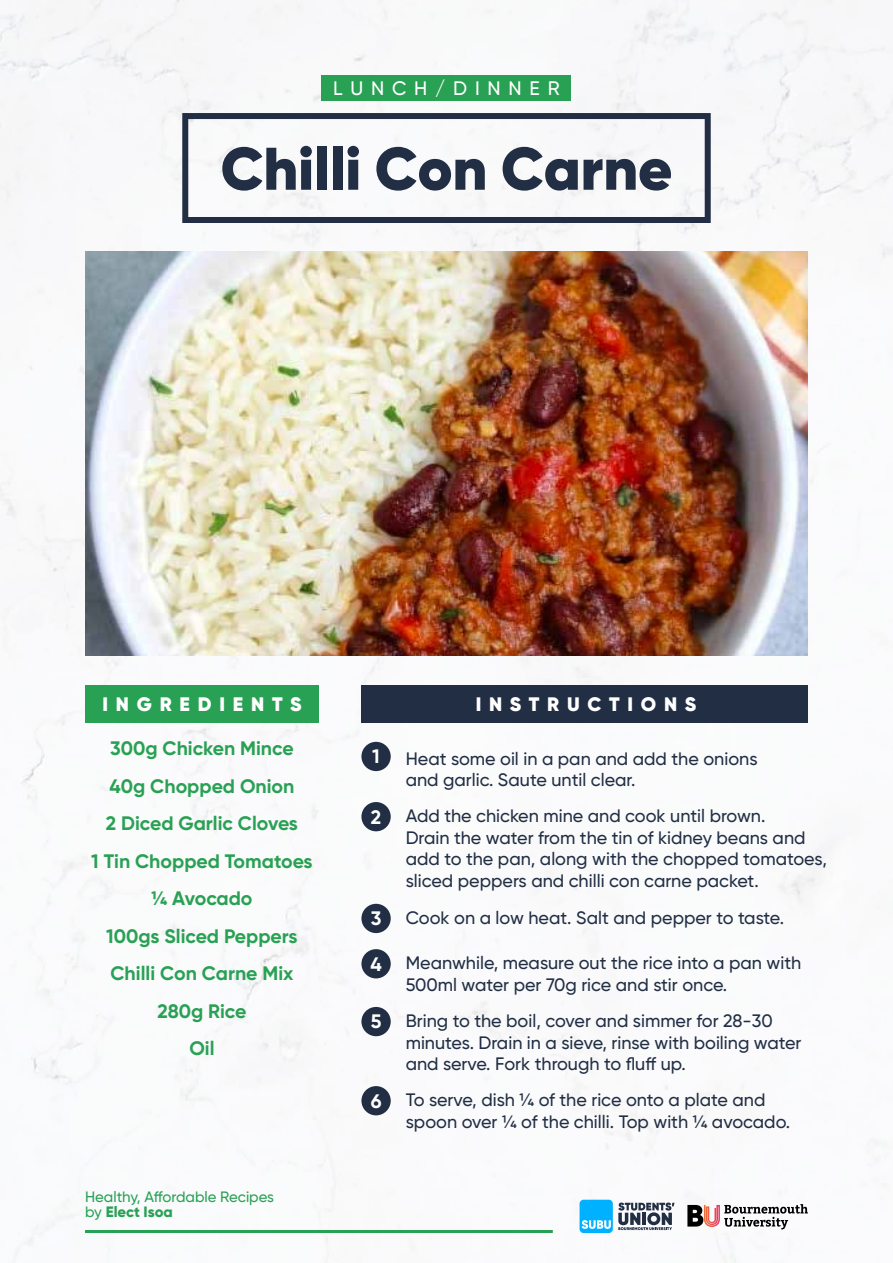
<style>
.page{position:relative;width:893px;height:1263px;background:#fff}
.page>*{position:absolute;margin:0;border:0;box-sizing:border-box;transform-origin:0 0}
.t1{font:900 60px "Gilroy";color:#212e44}
.t2{font:700 19.5px/37.5px "Gilroy";color:#29a154;text-align:center}
.t3{font:900 19.5px "Gilroy";letter-spacing:.4em;color:#fff}
.t4{font:500 19.5px "Gilroy";letter-spacing:.4em;color:#fff}
.t5{font:700 19.5px "Gilroy";color:#fff}
.t6{font:500 18px/21.6px "Gilroy";color:#212e44}
.t7{font:500 15px/15px "Gilroy";color:#29a154}
.s1{font-weight:800}
.s2{font-weight:700;font-size:19.5px;color:#fff}
</style>
<div class="page">
<div style="left:182px;top:113px;width:529px;height:110px;border:6px solid #212e44"></div>
<div style="left:322px;top:76px;width:249px;height:25px;background:#29a154"></div>
<div style="left:85px;top:685px;width:234px;height:38px;background:#29a154"></div>
<div style="left:361px;top:685px;width:447px;height:38px;background:#212e44"></div>
<div style="left:361px;top:742px;width:30px;height:29px;background:#212e44;border-radius:50%"></div>
<div style="left:361px;top:802px;width:30px;height:29px;background:#212e44;border-radius:50%"></div>
<div style="left:361px;top:904px;width:30px;height:29px;background:#212e44;border-radius:50%"></div>
<div style="left:361px;top:949px;width:30px;height:29px;background:#212e44;border-radius:50%"></div>
<div style="left:361px;top:1007px;width:30px;height:29px;background:#212e44;border-radius:50%"></div>
<div style="left:361px;top:1086px;width:30px;height:29px;background:#212e44;border-radius:50%"></div>
<svg style="left:580px;top:1200px;width:95px;height:33px"></svg>
<hr style="left:85px;top:1230px;width:468px;height:3px;background:#29a154">
<svg style="left:687px;top:1204px;width:121px;height:26px"></svg>
<img style="left:85px;top:252px;width:723px;height:403px">
<p class="t4" style="left:333px;top:76px;width:228px">LUNCH/DINNER</p>
<h1 class="t1" style="left:221px;top:131px;width:453px">Chilli Con Carne</h1>
<p class="t3" style="left:102px;top:692px;width:201px">INGREDIENTS</p>
<p class="t2" style="left:91px;top:730px;width:223px">300g Chicken Mince<br>40g Chopped Onion<br>2 Diced Garlic Cloves<br>1 Tin Chopped Tomatoes ¼ Avocado<br>100gs Sliced Peppers<br>Chilli Con Carne Mix<br>280g Rice<br>Oil</p>
<p class="t7" style="left:85px;top:1189px;width:191px">Healthy, Affordable Recipes by <span class="s1">Elect Isoa</span></p>
<p class="t5" style="left:372px;top:744px;width:9px">1</p>
<p class="t5" style="left:371px;top:804px;width:12px">2</p>
<p class="t3" style="left:476px;top:692px;width:222px">INSTRUCTIONS</p>
<p class="t6" style="left:406px;top:747px;width:353px">Heat some oil in a pan and add the onions and garlic. Saute until clear.</p>
<p class="t6" style="left:406px;top:805px;width:423px">Add the chicken mine and cook until brown.<br>Drain the water from the tin of kidney beans and add to the pan, along with the chopped tomatoes, sliced peppers and chilli con carne packet.</p>
<p class="t6" style="left:371px;top:906px;width:415px"><span class="s2">3</span> Cook on a low heat. Salt and pepper to taste.</p>
<p class="t6" style="left:406px;top:952px;width:397px">Meanwhile, measure out the rice into a pan with<br>500ml water per 70g rice and stir once.</p>
<p class="t5" style="left:370px;top:951px;width:13px">4</p>
<p class="t5" style="left:371px;top:1009px;width:12px">5</p>
<p class="t5" style="left:371px;top:1088px;width:12px">6</p>
<p class="t6" style="left:406px;top:1010px;width:397px">Bring to the boil, cover and simmer for 28-30 minutes. Drain in a sieve, rinse with boiling water and serve. Fork through to fluff up.</p>
<p class="t6" style="left:406px;top:1089px;width:386px">To serve, dish ¼ of the rice onto a plate and spoon over ¼ of the chilli. Top with ¼ avocado.</p>
</div>
